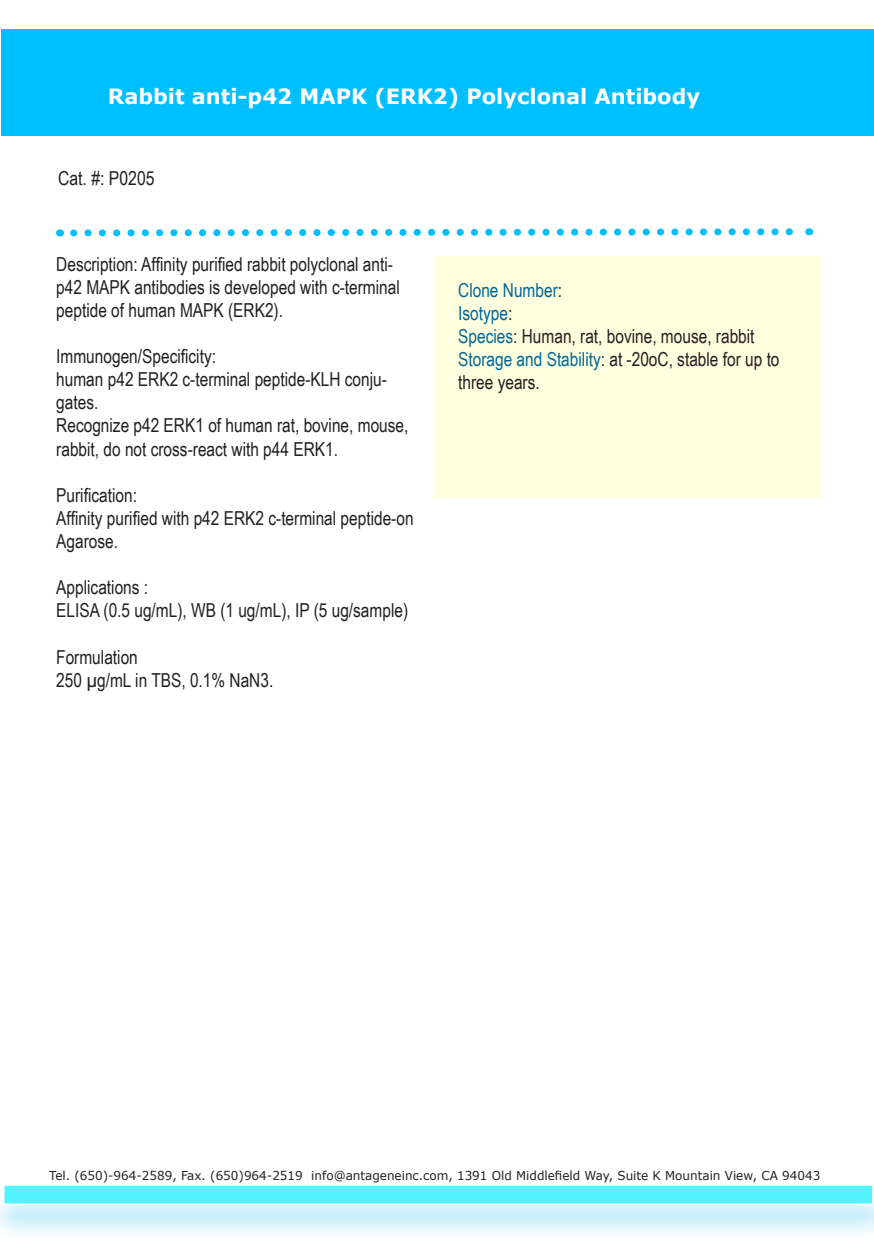
<style>
.page{position:relative;width:874px;height:1241px;background:#fff}
.page>*{position:absolute;margin:0;border:0;box-sizing:border-box;transform-origin:0 0}
.t1{font:700 21px "Verdana";color:#fff}
.t2{font:19.25px/23.1px "Arial Narrow";color:#231f20}
.t3{font:19.25px "Arial Narrow";color:#006899}
.t4{font:12.25px "Verdana";color:#231f20}
.s1{color:#231f20}
.s2{color:#006899}
</style>
<div class="page">
<div style="left:2px;top:29px;width:871px;height:107px;background:#00bfff"></div>
<div style="left:0;top:1184px;width:873px;height:56px;background:#00aeef;opacity:.26"></div>
<div style="left:4px;top:1184px;width:868px;height:19px;background:#53f2ff"></div>
<div style="left:4px;top:1184px;width:868px;height:20px;border:1px solid #fcfeff"></div>
<div style="left:433px;top:256px;width:386px;height:242px;background:#fffede"></div>
<svg style="left:70px;top:228px;width:739px;height:9px"></svg>
<div style="left:858px;top:1183px;width:15px;height:57px;background:#00aeef;opacity:.26"></div>
<p class="t1" style="left:108px;top:83px;width:593px">Rabbit anti-p42 MAPK (ERK2) Polyclonal Antibody</p>
<p class="t2" style="left:58px;top:166px;width:98px">Cat. #: P0205</p>
<p class="t2" style="left:56px;top:251px;width:345px">Description: Affinity purified rabbit polyclonal anti&shy;p42 MAPK antibodies is developed with c-terminal peptide of human MAPK (ERK2).</p>
<p class="t2" style="left:56px;top:344px;width:161px">Immunogen/Specificity:</p>
<p class="t2" style="left:56px;top:367px;width:332px">human p42 ERK2 c-terminal peptide-KLH conju&shy;gates.</p>
<p class="t2" style="left:56px;top:413px;width:353px">Recognize p42 ERK1 of human rat, bovine, mouse, rabbit, do not cross-react with p44 ERK1.</p>
<p class="t2" style="left:56px;top:482px;width:82px">Purification:</p>
<p class="t2" style="left:56px;top:506px;width:359px">Affinity purified with p42 ERK2 c-terminal peptide-on<br>Agarose.</p>
<p class="t2" style="left:56px;top:575px;width:93px">Applications :</p>
<p class="t2" style="left:56px;top:598px;width:353px">ELISA (0.5 ug/mL), WB (1 ug/mL), IP (5 ug/sample)</p>
<p class="t2" style="left:56px;top:644px;width:83px">Formulation</p>
<p class="t2" style="left:56px;top:667px;width:218px">250 µg/mL in TBS, 0.1% NaN3.</p>
<p class="t3" style="left:458px;top:275px;width:105px">Clone Number<span class="s1">:</span></p>
<p class="t3" style="left:458px;top:299px;width:56px">Isotype<span class="s1">:</span></p>
<p class="t2" style="left:458px;top:324px;width:298px"><span class="s2">Species</span>: Human, rat, bovine, mouse, rabbit</p>
<p class="t2" style="left:458px;top:347px;width:323px"><span class="s2">Storage and Stability</span>: at -20oC, stable for up to three years.</p>
<p class="t4" style="left:49px;top:1167px;width:772px">Tel. (650)-964-2589, Fax. (650)964-2519 info@antageneinc.com, 1391 Old Middlefield Way, Suite K Mountain View, CA 94043</p>
</div>
